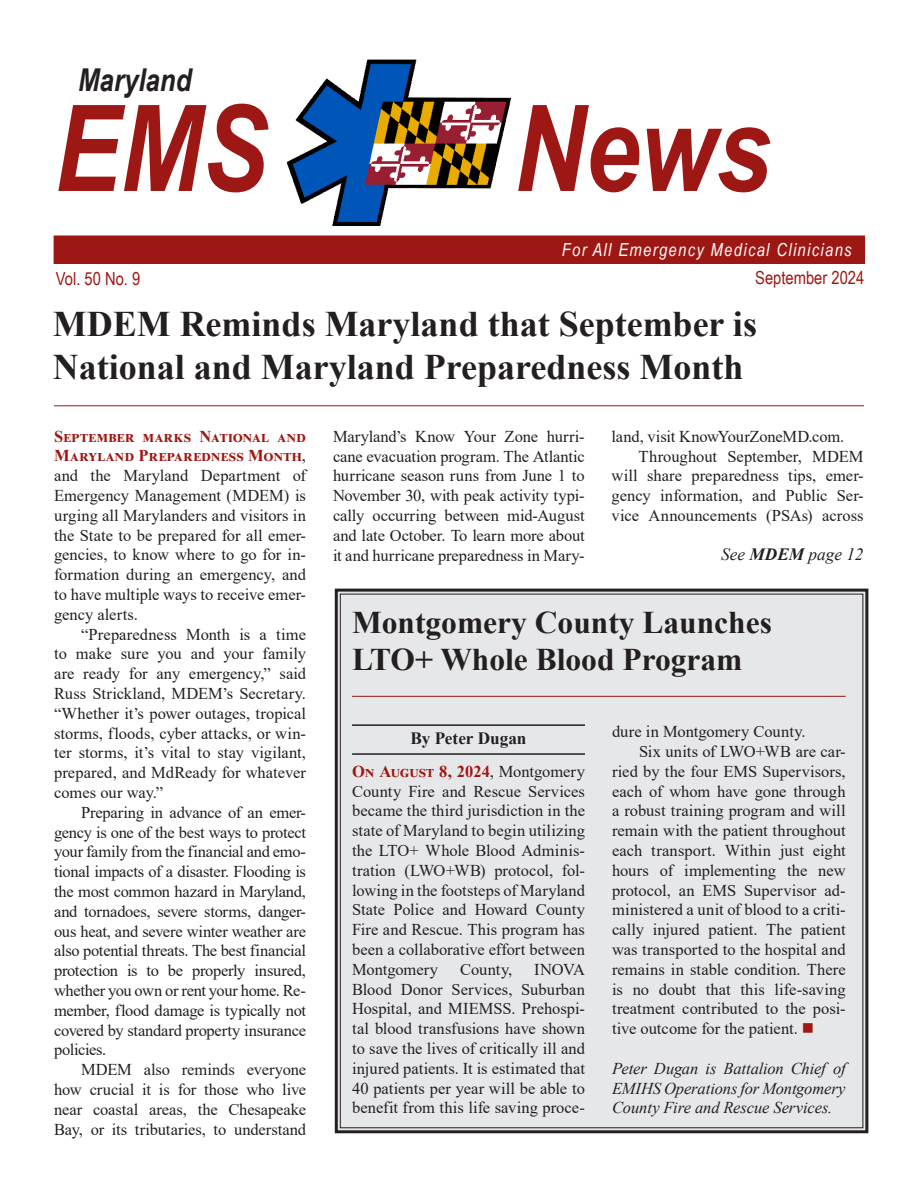
<style>
.page{position:relative;width:918px;height:1188px;background:#fff}
.page>*{position:absolute;margin:0;border:0;box-sizing:border-box;transform-origin:0 0}
.t1{font:italic 700 120px "Arial Narrow";color:#9d1814}
.Header1{font:700 36px "Times New Roman";color:#231f20}
.Header1-2{font:700 31.5px "Times New Roman";color:#231f20}
.t2{font:italic 700 31.5px "Arial Narrow";color:#231f20}
.t3{font:italic 18px "Arial Narrow";letter-spacing:.075em;color:#fff}
.t4{font:18px "Arial Narrow";color:#9d1814}
.Body_Copy{font:italic 17.25px "Times New Roman";color:#231f20}
.Byline{font:700 17.25px "Times New Roman";color:#231f20}
.EMS_News___Body{font:16.5px/19.8px "Times New Roman";letter-spacing:-.005em;color:#231f20;text-align:justify}
.EMS_News___Body-2{font:italic 16.5px/19.8px "Times New Roman";letter-spacing:-.005em;color:#231f20;text-align:justify}
.s1{font-weight:700;color:#9d1814}
.s2{font-weight:700}
.s3{color:#9d1814}
</style>
<div class="page">
<div style="left:334px;top:588px;width:535px;height:546px;background:#e6e7e9"></div>
<div style="left:54px;top:236px;width:811px;height:28px;background:#9d1814"></div>
<img style="left:286px;top:59px;width:225px;height:167px">
<hr style="left:54px;top:405px;width:810px;height:1px;background:#9d1814">
<hr style="left:352px;top:753px;width:233px;height:2px;background:#231f20">
<hr style="left:352px;top:724px;width:233px;height:2px;background:#231f20">
<hr style="left:352px;top:696px;width:494px;height:1px;background:#9d1814">
<p class="t2" style="left:78px;top:56px;width:115px">Maryland</p>
<p class="t1" style="left:54px;top:58px;width:215px">EMS</p>
<p class="t1" style="left:514px;top:58px;width:259px">News</p>
<p class="t3" style="left:562px;top:237px;width:291px">For All Emergency Medical Clinicians</p>
<p class="t4" style="left:56px;top:266px;width:86px">Vol. 50 No. 9</p>
<p class="t4" style="left:755px;top:265px;width:111px">September 2024</p>
<p class="Header1" style="left:53px;top:298px;width:706px">MDEM Reminds Maryland that September is</p>
<p class="Header1" style="left:53px;top:341px;width:692px">National and Maryland Preparedness Month</p>
<p class="EMS_News___Body" style="left:54px;top:426px;width:254px"><span class="s1">September marks National and Maryland Preparedness Month</span>, and the Maryland Department of Emergency Management (MDEM) is urging all Marylanders and visitors in the State to be prepared for all emer&shy;gencies, to know where to go for in&shy;formation during an emergency, and to have multiple ways to receive emer&shy;gency alerts.</p>
<p class="EMS_News___Body" style="left:54px;top:624px;width:254px;text-indent:27px">“Preparedness Month is a time to make sure you and your family are ready for any emergency,” said Russ Strickland, MDEM’s Secretary. “Whether it’s power outages, tropical storms, floods, cyber attacks, or win&shy;ter storms, it’s vital to stay vigilant, prepared, and MdReady for whatever comes our way.”</p>
<p class="EMS_News___Body" style="left:54px;top:802px;width:254px;text-indent:27px">Preparing in advance of an emer&shy;gency is one of the best ways to protect your family from the financial and emo&shy;tional impacts of a disaster. Flooding is the most common hazard in Maryland, and tornadoes, severe storms, danger&shy;ous heat, and severe winter weather are also potential threats. The best financial protection is to be properly insured, whether you own or rent your home. Re&shy;member, flood damage is typically not covered by standard property insurance policies.</p>
<p class="EMS_News___Body" style="left:54px;top:1059px;width:254px;text-indent:27px">MDEM also reminds everyone how crucial it is for those who live near coastal areas, the Chesapeake Bay, or its tributaries, to understand</p>
<p class="EMS_News___Body" style="left:333px;top:426px;width:253px">Maryland’s Know Your Zone hurri&shy;cane evacuation program. The Atlantic hurricane season runs from June 1 to November 30, with peak activity typi&shy;cally occurring between mid-August and late October. To learn more about it and hurricane preparedness in Mary-</p>
<p class="EMS_News___Body" style="left:612px;top:426px;width:234px">land, visit KnowYourZoneMD.com.</p>
<p class="EMS_News___Body" style="left:612px;top:446px;width:253px;text-indent:27px">Throughout September, MDEM will share preparedness tips, emer&shy;gency information, and Public Ser&shy;vice Announcements (PSAs) across</p>
<p class="Body_Copy" style="left:721px;top:543px;width:144px">See <span class="s2">MDEM</span> page 12</p>
<p class="Header1-2" style="left:352px;top:599px;width:421px">Montgomery County Launches</p>
<p class="Header1-2" style="left:352px;top:637px;width:392px">LTO+ Whole Blood Program</p>
<p class="Byline" style="left:410px;top:725px;width:118px">By Peter Dugan</p>
<p class="EMS_News___Body" style="left:352px;top:761px;width:234px"><span class="s1">On August 8, 2024</span>, Montgomery County Fire and Rescue Services became the third jurisdiction in the state of Maryland to begin utilizing the LTO+ Whole Blood Adminis&shy;tration (LWO+WB) protocol, fol&shy;lowing in the footsteps of Maryland State Police and Howard County Fire and Rescue. This program has been a collaborative effort between Montgomery</p>
<p class="EMS_News___Body" style="left:352px;top:959px;width:234px;text-indent:182px">INOVA Blood Donor Services, Suburban Hospital, and MIEMSS. Prehospi&shy;tal blood transfusions have shown to save the lives of critically ill and injured patients. It is estimated that 40 patients per year will be able to benefit from this life saving proce-</p>
<p class="EMS_News___Body" style="left:460px;top:959px;width:54px">County,</p>
<p class="EMS_News___Body" style="left:612px;top:721px;width:195px">dure in Montgomery County.</p>
<p class="EMS_News___Body" style="left:612px;top:741px;width:235px;text-indent:27px">Six units of LWO+WB are car&shy;ried by the four EMS Supervisors, each of whom have gone through a robust training program and will remain with the patient throughout each transport. Within just eight hours of implementing the new protocol, an EMS Supervisor ad&shy;ministered a unit of blood to a criti&shy;cally injured patient. The patient was transported to the hospital and remains in stable condition. There is no doubt that this life-saving treatment contributed to the posi&shy;tive outcome for the patient. <span class="s3">■</span></p>
<p class="EMS_News___Body-2" style="left:612px;top:1058px;width:235px">Peter Dugan is Battalion Chief of EMIHS Operations for Montgomery County Fire and Rescue Services.</p>
</div>
